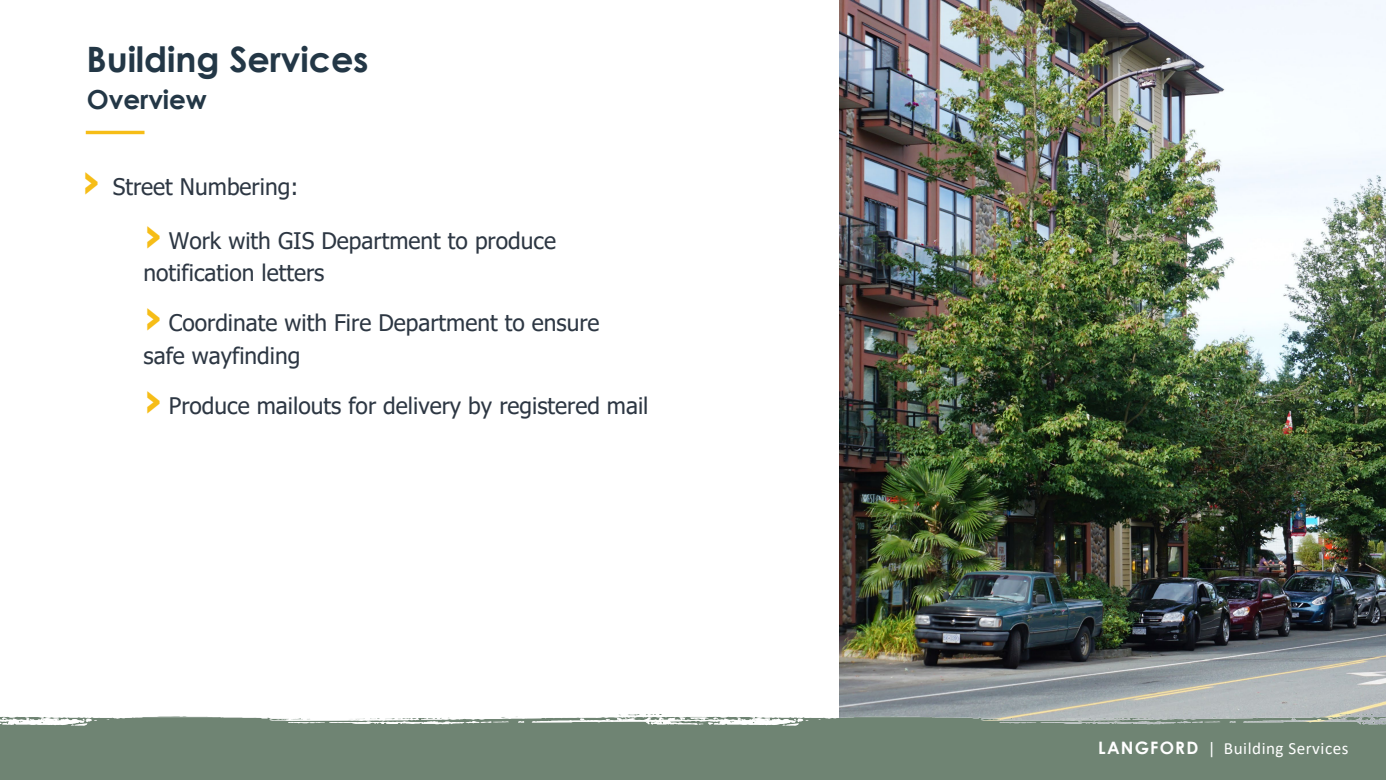
<style>
.page{position:relative;width:1386px;height:780px;background:#fff}
.page>*{position:absolute;margin:0;border:0;box-sizing:border-box;transform-origin:0 0}
.t1{font:700 35px "Century Gothic";letter-spacing:-.005em;color:#233746}
.t2{font:700 26.25px "Century Gothic";letter-spacing:-.005em;color:#233746}
.t3{font:22.75px/31.8px "Tahoma";color:#2d3743}
.t4{font:17.15px "Calibri";letter-spacing:.03em;color:#fff}
.s1{font-weight:700;font-size:44.62px;color:#f6bd17}
.s2{font-family:"Century Gothic";font-weight:700}
</style>
<div class="page">
<img style="left:839px;top:0;width:546px;height:714px">
<hr style="left:86px;top:131px;width:58px;height:3px;background:#f6bd17">
<img style="left:0;top:714px;width:1385px;height:65px">
<h2 class="t1" style="left:87px;top:32px;width:283px">Building Services</h2>
<p class="t2" style="left:87px;top:80px;width:122px">Overview</p>
<p class="t3" style="left:81px;top:172px;width:218px"><span class="s1">›</span> Street Numbering:</p>
<p class="t3" style="left:143px;top:226px;width:414px"><span class="s1">›</span> Work with GIS Department to produce notification letters</p>
<p class="t3" style="left:143px;top:308px;width:457px"><span class="s1">›</span> Coordinate with Fire Department to ensure</p>
<p class="t3" style="left:143px;top:341px;width:158px">safe wayfinding</p>
<p class="t3" style="left:143px;top:391px;width:506px"><span class="s1">›</span> Produce mailouts for delivery by registered mail</p>
<p class="t4" style="left:1098px;top:735px;width:252px"><span class="s2">LANGFORD</span> | Building Services</p>
</div>
